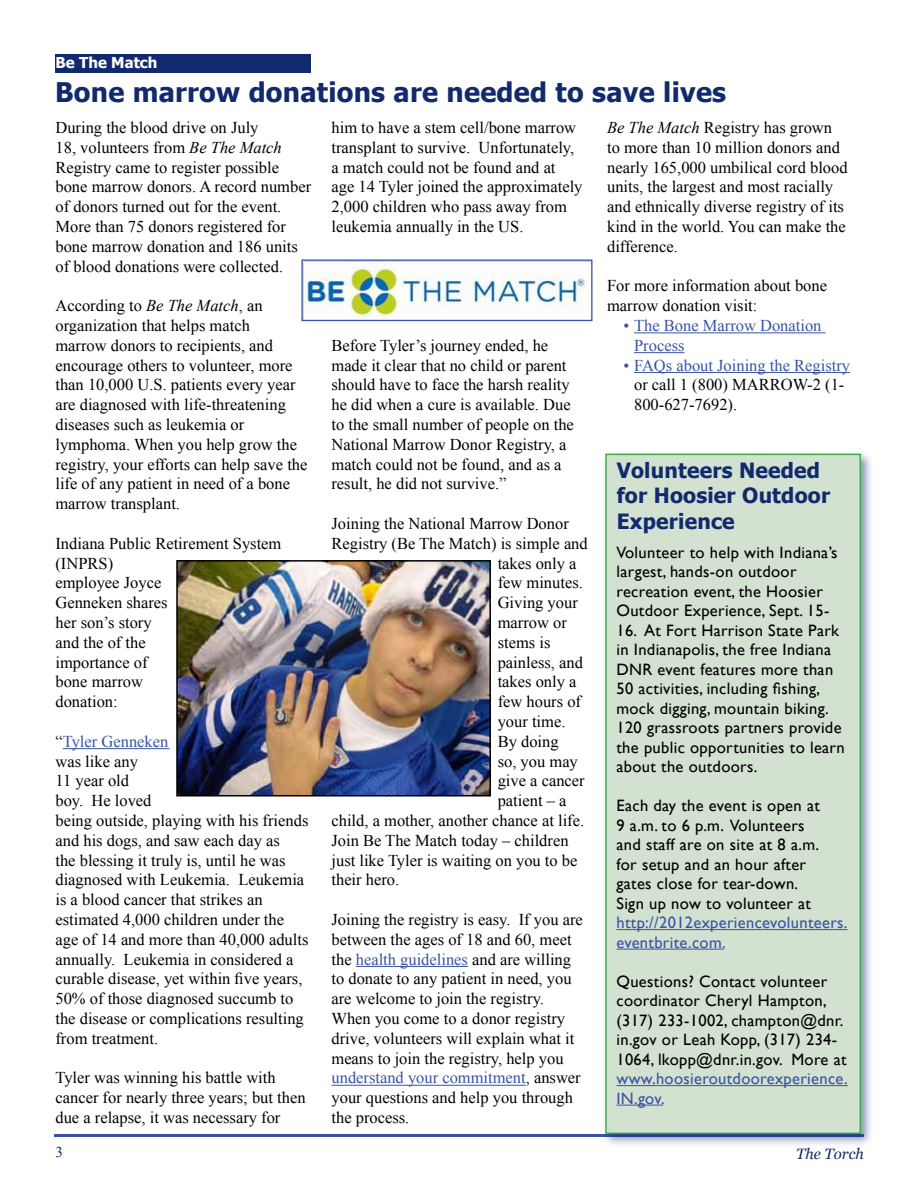
<style>
.page{position:relative;width:918px;height:1188px;background:#fff}
.page>*{position:absolute;margin:0;border:0;box-sizing:border-box;transform-origin:0 0}
.t1{font:700 27px "Tahoma";letter-spacing:.01em;color:#112a6d}
.t2{font:700 21px/25.2px "Tahoma";letter-spacing:.01em;color:#112a6d}
.t3{font:16.5px/19.8px "Times New Roman";color:#000}
.t4{font:16.5px/19.5px "Gill Sans";letter-spacing:.02em;color:#000}
.t5{font:16.5px/19.5px "Gill Sans";letter-spacing:.02em;color:#3953a4}
.t6{font:16.5px/19.8px "Times New Roman";color:#3953a4}
.t7{font:700 15px "Tahoma";color:#fff}
.t8{font:italic 15px "Georgia";color:#112a6d}
.t9{font:15px "Times New Roman";color:#112a6d}
.s1{font-style:italic}
.s2{color:#3953a4}
</style>
<div class="page">
<hr style="left:54px;top:1134px;width:810px;height:3px;background:#3953a4">
<div style="left:55px;top:54px;width:256px;height:19px;background:#112a6d"></div>
<hr style="left:63px;top:748px;width:107px;height:1px;background:#3953a4">
<hr style="left:356px;top:966px;width:112px;height:1px;background:#3953a4">
<hr style="left:332px;top:1085px;width:194px;height:1px;background:#3953a4">
<img style="left:303px;top:262px;width:282px;height:57px">
<div style="left:301px;top:260px;width:291px;height:61px;border:1px solid #3953a4"></div>
<img style="left:179px;top:563px;width:309px;height:230px">
<div style="left:176px;top:560px;width:315px;height:236px;border:2px solid #000"></div>
<hr style="left:634px;top:332px;width:192px;height:1px;background:#3953a4">
<hr style="left:634px;top:352px;width:51px;height:1px;background:#3953a4">
<hr style="left:634px;top:372px;width:216px;height:1px;background:#3953a4">
<div style="left:602px;top:451px;width:272px;height:696px;background:#112a6d;opacity:.5"></div>
<div style="left:605px;top:454px;width:256px;height:680px;background:#d3e1d1;border:2px solid #41ad49"></div>
<hr style="left:616px;top:929px;width:232px;height:1px;background:#3953a4">
<hr style="left:616px;top:949px;width:108px;height:1px;background:#3953a4">
<hr style="left:616px;top:1085px;width:232px;height:1px;background:#3953a4">
<hr style="left:616px;top:1105px;width:47px;height:1px;background:#3953a4">
<p class="t7" style="left:56px;top:52px;width:103px">Be The Match</p>
<h1 class="t1" style="left:55px;top:73px;width:673px">Bone marrow donations are needed to save lives</h1>
<p class="t3" style="left:55px;top:117px;width:257px">During the blood drive on July<br>18, volunteers from <span class="s1">Be The Match </span>Registry came to register possible bone marrow donors. A record number of donors turned out for the event.<br>More than 75 donors registered for bone marrow donation and 186 units of blood donations were collected.</p>
<p class="t3" style="left:55px;top:296px;width:254px">According to <span class="s1">Be The Match</span>, an organization that helps match<br>marrow donors to recipients, and encourage others to volunteer, more than 10,000 U.S. patients every year are diagnosed with life-threatening diseases such as leukemia or lymphoma. When you help grow the registry, your efforts can help save the life of any patient in need of a bone marrow transplant.</p>
<p class="t3" style="left:55px;top:533px;width:227px">Indiana Public Retirement System (INPRS)<br>employee Joyce<br>Genneken shares<br>her son’s story<br>and the of the<br>importance of<br>bone marrow<br>donation:</p>
<p class="t3" style="left:55px;top:731px;width:254px">“<span class="s2">Tyler Genneken<br></span>was like any<br>11 year old<br>boy. He loved<br>being outside, playing with his friends and his dogs, and saw each day as<br>the blessing it truly is, until he was diagnosed with Leukemia. Leukemia is a blood cancer that strikes an estimated 4,000 children under the age of 14 and more than 40,000 adults annually. Leukemia in considered a curable disease, yet within five years,<br>50% of those diagnosed succumb to the disease or complications resulting from treatment.</p>
<p class="t3" style="left:55px;top:1068px;width:252px">Tyler was winning his battle with cancer for nearly three years; but then due a relapse, it was necessary for</p>
<p class="t3" style="left:332px;top:117px;width:253px">him to have a stem cell/bone marrow transplant to survive. Unfortunately, a match could not be found and at age 14 Tyler joined the approximately 2,000 children who pass away from leukemia annually in the US.</p>
<p class="t3" style="left:332px;top:335px;width:244px">Before Tyler’s journey ended, he made it clear that no child or parent should have to face the harsh reality he did when a cure is available. Due to the small number of people on the National Marrow Donor Registry, a match could not be found, and as a result, he did not survive.”</p>
<p class="t3" style="left:332px;top:513px;width:239px">Joining the National Marrow Donor</p>
<p class="t3" style="left:332px;top:533px;width:258px">Registry (Be The Match) is simple and</p>
<p class="t3" style="left:498px;top:553px;width:80px">takes only a</p>
<p class="t3" style="left:498px;top:573px;width:87px">few minutes.</p>
<p class="t3" style="left:498px;top:593px;width:82px">Giving your</p>
<p class="t3" style="left:498px;top:612px;width:71px">marrow or</p>
<p class="t3" style="left:498px;top:632px;width:54px">stems is</p>
<p class="t3" style="left:498px;top:652px;width:87px">painless, and</p>
<p class="t3" style="left:498px;top:672px;width:80px">takes only a</p>
<p class="t3" style="left:498px;top:692px;width:85px">few hours of</p>
<p class="t3" style="left:498px;top:711px;width:69px">your time.</p>
<p class="t3" style="left:498px;top:731px;width:62px">By doing</p>
<p class="t3" style="left:498px;top:751px;width:82px">so, you may</p>
<p class="t3" style="left:498px;top:771px;width:89px">give a cancer</p>
<p class="t3" style="left:498px;top:791px;width:70px">patient – a</p>
<p class="t3" style="left:332px;top:810px;width:254px">child, a mother, another chance at life.</p>
<p class="t3" style="left:332px;top:830px;width:239px">Join Be The Match today – children</p>
<p class="t3" style="left:332px;top:850px;width:248px">just like Tyler is waiting on you to be</p>
<p class="t3" style="left:332px;top:870px;width:69px">their hero.</p>
<p class="t3" style="left:332px;top:909px;width:253px">Joining the registry is easy. If you are between the ages of 18 and 60, meet the <span class="s2">health guidelines</span> and are willing to donate to any patient in need, you are welcome to join the registry.<br>When you come to a donor registry drive, volunteers will explain what it means to join the registry, help you <span class="s2">understand your commitment</span>, answer your questions and help you through the process.</p>
<p class="t3" style="left:607px;top:117px;width:242px"><span class="s1">Be The Match</span> Registry has grown to more than 10 million donors and nearly 165,000 umbilical cord blood units, the largest and most racially and ethnically diverse registry of its kind in the world. You can make the difference.</p>
<p class="t3" style="left:607px;top:276px;width:221px">For more information about bone marrow donation visit:</p>
<p class="t6" style="left:634px;top:315px;width:189px;text-indent:-10px">• The Bone Marrow Donation<br>Process</p>
<p class="t6" style="left:624px;top:355px;width:228px">• FAQs about Joining the Registry</p>
<p class="t3" style="left:634px;top:375px;width:212px">or call 1 (800) MARROW-2 (1-<br>800-627-7692).</p>
<p class="t2" style="left:617px;top:457px;width:215px">Volunteers Needed for Hoosier Outdoor<br>Experience</p>
<p class="t4" style="left:616px;top:542px;width:223px">Volunteer to help with Indiana’s largest, hands-on outdoor recreation event, the Hoosier<br>Outdoor Experience, Sept. 15-</p>
<p class="t4" style="left:616px;top:620px;width:230px">16. At Fort Harrison State Park in Indianapolis, the free Indiana<br>DNR event features more than<br>50 activities, including fishing, mock digging, mountain biking.<br>120 grassroots partners provide the public opportunities to learn about the outdoors.</p>
<p class="t4" style="left:616px;top:796px;width:205px">Each day the event is open at<br>9 a.m. to 6 p.m. Volunteers and staff are on site at 8 a.m. for setup and an hour after gates close for tear-down.<br>Sign up now to volunteer at</p>
<p class="t5" style="left:616px;top:913px;width:233px">http://2012experiencevolunteers. eventbrite.com.</p>
<p class="t4" style="left:616px;top:971px;width:232px">Questions? Contact volunteer coordinator Cheryl Hampton, (317) 233-1002, champton@dnr. in.gov or Leah Kopp, (317) 234-<br>1064, lkopp@dnr.in.gov. More at</p>
<p class="t5" style="left:616px;top:1069px;width:233px">www.hoosieroutdoorexperience.<br>IN.gov.</p>
<p class="t9" style="left:56px;top:1142px;width:9px">3</p>
<p class="t8" style="left:796px;top:1145px;width:69px">The Torch</p>
</div>
